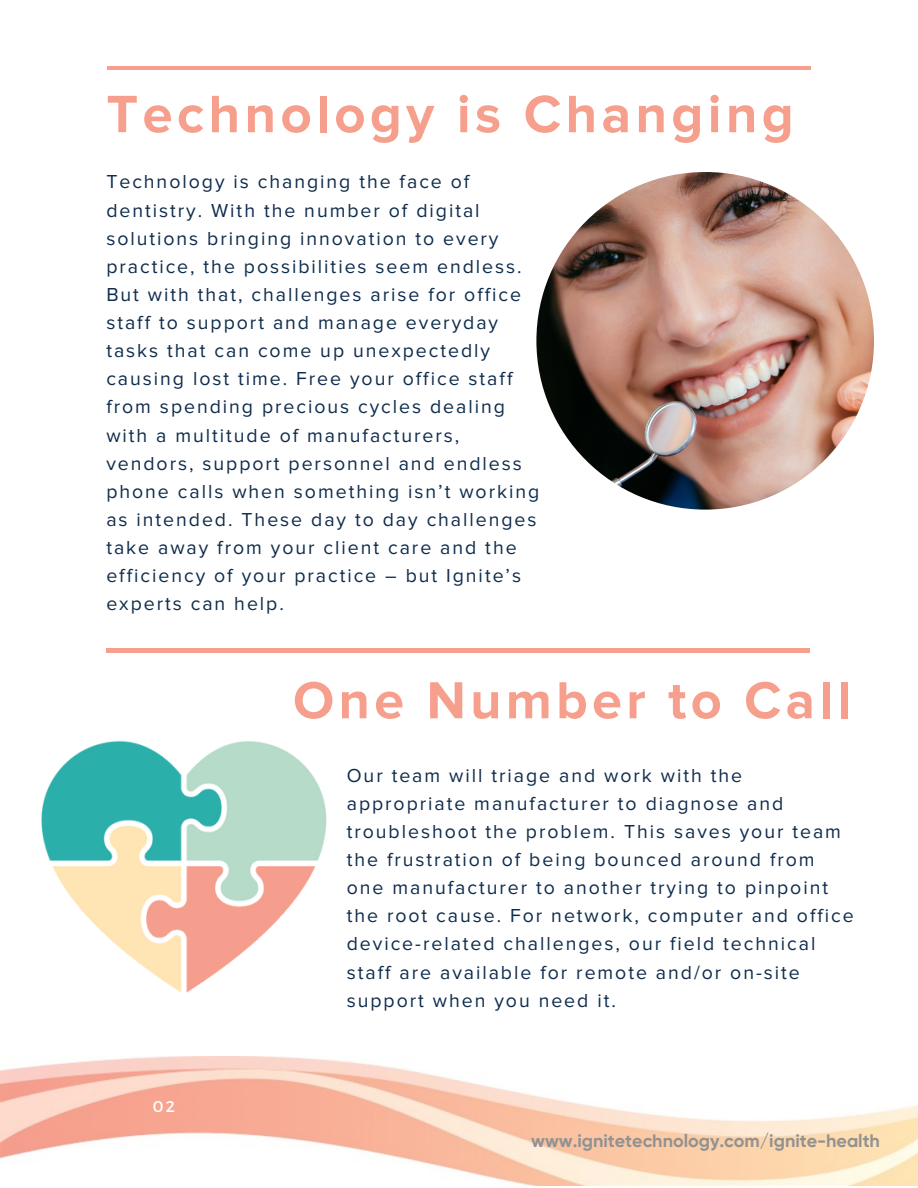
<style>
.page{position:relative;width:918px;height:1188px;background:#fff}
.page>*{position:absolute;margin:0;border:0;box-sizing:border-box;transform-origin:0 0}
.t1{font:700 54.6px "Proxima Nova";letter-spacing:.08em;color:#f79f8d}
.t2{font:700 54px "Proxima Nova";letter-spacing:.08em;color:#f79f8d}
.t3{font:19.5px/28.2px "Proxima Nova";letter-spacing:.1em;color:#0e2c4c}
.t4{font:700 18px "Gilroy";color:#929292}
.t5{font:15.6px "Montserrat";color:#fff}
</style>
<div class="page">
<hr style="left:107px;top:67px;width:703px;height:3px;background:#f79f8d">
<img style="left:0;top:1056px;width:918px;height:130px">
<img style="left:41px;top:740px;width:286px;height:253px">
<hr style="left:106px;top:649px;width:703px;height:3px;background:#f79f8d">
<img style="left:536px;top:172px;width:338px;height:338px;border-radius:50%">
<h1 class="t1" style="left:106px;top:82px;width:689px">Technology is Changing</h1>
<p class="t3" style="left:106px;top:168px;width:434px">Technology is changing the face of dentistry. With the number of digital solutions bringing innovation to every practice, the possibilities seem endless.<br>But with that, challenges arise for office staff to support and manage everyday tasks that can come up unexpectedly causing lost time. Free your office staff from spending precious cycles dealing with a multitude of manufacturers, vendors, support personnel and endless phone calls when something isn’t working as intended. These day to day challenges take away from your client care and the efficiency of your practice – but Ignite’s experts can help.</p>
<h2 class="t2" style="left:293px;top:669px;width:559px">One Number to Call</h2>
<p class="t5" style="left:153px;top:1097px;width:24px">02</p>
<p class="t3" style="left:347px;top:761px;width:509px">Our team will triage and work with the appropriate manufacturer to diagnose and troubleshoot the problem. This saves your team the frustration of being bounced around from one manufacturer to another trying to pinpoint the root cause. For network, computer and office device-related challenges, our field technical staff are available for remote and/or on-site support when you need it.</p>
<p class="t4" style="left:531px;top:1130px;width:350px">www.ignitetechnology.com/ignite-health</p>
</div>
